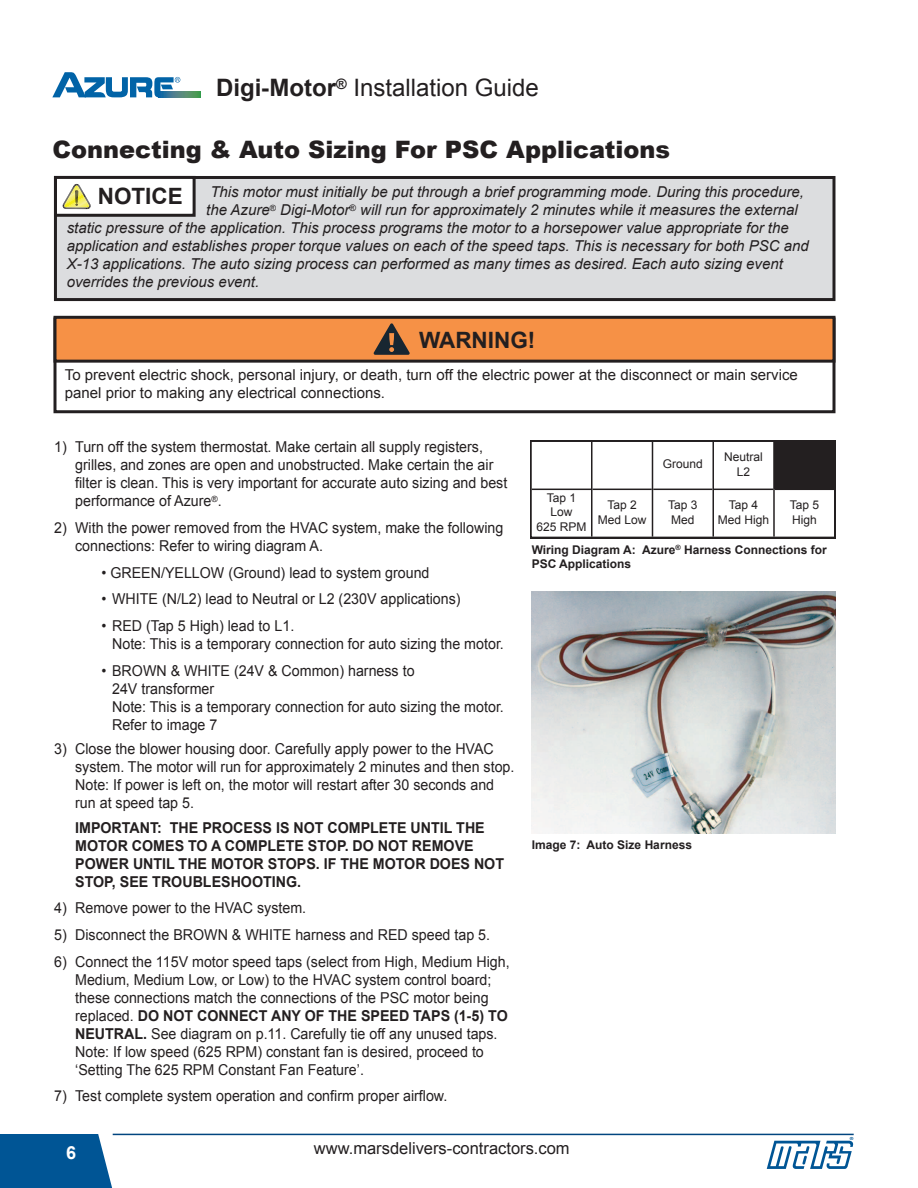
<style>
.page{position:relative;width:918px;height:1188px;background:#fff}
.page>*{position:absolute;margin:0;border:0;box-sizing:border-box;transform-origin:0 0}
.t1{font:900 24px "Arial";color:#231f20}
.t2{font:24px "Arial";color:#231f20}
.t3{font:700 22.5px "Arial";color:#231f20}
.t4{font:700 18px "Arial";color:#fff}
.t5{font:16.5px "Arial";color:#231f20}
.t6{font:15px/18px "Arial";color:#231f20;scale:.95 1}
.t7{font:italic 15px "Arial";color:#231f20}
.t8{font:700 15px/18px "Arial";color:#231f20;scale:.95 1}
.t9{font:15px/18px "Arial";color:#231f20}
.t10{font:700 12px/14.4px "Arial";color:#231f20}
.t11{font:12px/14.4px "Arial";color:#231f20;text-align:center}
.t12{font:700 4.2px "Helvetica Neue";color:#005595;scale:1.1 1}
.s1{font-weight:700}
</style>
<div class="page">
<svg style="left:0;top:1134px;width:119px;height:54px;background:#1d68a1"></svg>
<svg style="left:767px;top:1141px;width:86px;height:28px"></svg>
<hr style="left:113px;top:1134px;width:741px;height:1px;background:#01457f">
<svg style="left:180px;top:92px;width:21px;height:5px"></svg>
<svg style="left:52px;top:72px;width:128px;height:25px"></svg>
<div style="left:55px;top:177px;width:779px;height:123px;background:#dcdddf"></div>
<div style="left:54px;top:176px;width:781px;height:125px;border:3px solid #231f20"></div>
<div style="left:55px;top:177px;width:139px;height:38px;background:#fff"></div>
<div style="left:54px;top:176px;width:142px;height:41px;border:3px solid #231f20"></div>
<svg style="left:63px;top:184px;width:28px;height:25px"></svg>
<div style="left:54px;top:317px;width:782px;height:96px;border:3px solid #231f20"></div>
<div style="left:55px;top:317px;width:779px;height:44px;background:#f69146"></div>
<div style="left:54px;top:316px;width:782px;height:47px;border:3px solid #231f20"></div>
<svg style="left:374px;top:323px;width:36px;height:32px"></svg>
<svg style="left:530px;top:440px;width:305px;height:98px"></svg>
<hr style="left:591px;top:442px;width:1px;height:95px;background:#231f20">
<hr style="left:652px;top:442px;width:1px;height:95px;background:#231f20">
<hr style="left:712px;top:442px;width:2px;height:95px;background:#231f20">
<hr style="left:773px;top:442px;width:2px;height:95px;background:#231f20">
<hr style="left:532px;top:489px;width:59px;height:1px;background:#231f20">
<hr style="left:592px;top:489px;width:60px;height:1px;background:#231f20">
<hr style="left:653px;top:489px;width:59px;height:1px;background:#231f20">
<hr style="left:714px;top:489px;width:59px;height:1px;background:#231f20">
<hr style="left:775px;top:489px;width:59px;height:1px;background:#231f20">
<img style="left:532px;top:591px;width:303px;height:242px">
<h1 class="t2" style="left:216px;top:74px;width:324px"><span class="s1">Digi-Motor</span><sup>®</sup> Installation Guide</h1>
<h1 class="t1" style="left:52px;top:132px;width:619px">Connecting &amp; Auto Sizing For PSC Applications</h1>
<p class="t7" style="left:210px;top:184px;width:595px">This motor must initially be put through a brief programming mode. During this procedure,</p>
<p class="t7" style="left:206px;top:202px;width:593px">the Azure<sup>®</sup> Digi-Motor<sup>®</sup> will run for approximately 2 minutes while it measures the external</p>
<p class="t7" style="left:67px;top:220px;width:723px">static pressure of the application. This process programs the motor to a horsepower value appropriate for the</p>
<p class="t7" style="left:67px;top:238px;width:744px">application and establishes proper torque values on each of the speed taps. This is necessary for both PSC and</p>
<p class="t7" style="left:67px;top:256px;width:718px">X-13 applications. The auto sizing process can performed as many times as desired. Each auto sizing event</p>
<p class="t7" style="left:67px;top:274px;width:194px">overrides the previous event.</p>
<h2 class="t3" style="left:98px;top:184px;width:87px">NOTICE</h2>
<h2 class="t3" style="left:419px;top:328px;width:118px">WARNING!</h2>
<p class="t9" style="left:65px;top:366px;width:735px">To prevent electric shock, personal injury, or death, turn off the electric power at the disconnect or main service panel prior to making any electrical connections.</p>
<p class="t6" style="left:75px;top:438px;width:456px;text-indent:-21px">1) Turn off the system thermostat. Make certain all supply registers, grilles, and zones are open and unobstructed. Make certain the air filter is clean. This is very important for accurate auto sizing and best performance of Azure<sup>®</sup>.</p>
<p class="t6" style="left:75px;top:519px;width:452px;text-indent:-21px">2) With the power removed from the HVAC system, make the following connections: Refer to wiring diagram A.</p>
<p class="t6" style="left:101px;top:564px;width:347px">• GREEN/YELLOW (Ground) lead to system ground</p>
<p class="t6" style="left:101px;top:590px;width:380px">• WHITE (N/L2) lead to Neutral or L2 (230V applications)</p>
<p class="t6" style="left:112px;top:617px;width:414px;text-indent:-11px">• RED (Tap 5 High) lead to L1.<br>Note: This is a temporary connection for auto sizing the motor.</p>
<p class="t6" style="left:112px;top:661px;width:414px;text-indent:-11px">• BROWN &amp; WHITE (24V &amp; Common) harness to<br>24V transformer<br>Note: This is a temporary connection for auto sizing the motor.<br>Refer to image 7</p>
<p class="t6" style="left:75px;top:740px;width:464px;text-indent:-21px">3) Close the blower housing door. Carefully apply power to the HVAC system. The motor will run for approximately 2 minutes and then stop.<br>Note: If power is left on, the motor will restart after 30 seconds and run at speed tap 5.</p>
<p class="t8" style="left:75px;top:818px;width:453px">IMPORTANT: THE PROCESS IS NOT COMPLETE UNTIL THE MOTOR COMES TO A COMPLETE STOP. DO NOT REMOVE POWER UNTIL THE MOTOR STOPS. IF THE MOTOR DOES NOT STOP, SEE TROUBLESHOOTING.</p>
<p class="t6" style="left:54px;top:899px;width:267px">4) Remove power to the HVAC system.</p>
<p class="t6" style="left:54px;top:926px;width:460px">5) Disconnect the BROWN &amp; WHITE harness and RED speed tap 5.</p>
<p class="t6" style="left:75px;top:952px;width:459px;text-indent:-21px">6) Connect the 115V motor speed taps (select from High, Medium High, Medium, Medium Low, or Low) to the HVAC system control board; these connections match the connections of the PSC motor being replaced. <span class="s1">DO NOT CONNECT ANY OF THE SPEED TAPS (1-5) TO NEUTRAL.</span> See diagram on p.11. Carefully tie off any unused taps.<br>Note: If low speed (625 RPM) constant fan is desired, proceed to ‘Setting The 625 RPM Constant Fan Feature’.</p>
<p class="t6" style="left:54px;top:1087px;width:415px">7) Test complete system operation and confirm proper airflow.</p>
<p class="t11" style="left:663px;top:457px;width:42px">Ground</p>
<p class="t11" style="left:724px;top:450px;width:40px">Neutral<br>L2</p>
<p class="t11" style="left:536px;top:491px;width:52px">Tap 1<br>Low<br>625 RPM</p>
<p class="t11" style="left:598px;top:498px;width:50px">Tap 2<br>Med Low</p>
<p class="t11" style="left:668px;top:498px;width:31px;text-align:left">Tap 3<br>Med</p>
<p class="t11" style="left:718px;top:498px;width:53px">Tap 4<br>Med High</p>
<p class="t11" style="left:790px;top:498px;width:31px;text-align:left">Tap 5<br>High</p>
<p class="t10" style="left:532px;top:543px;width:297px">Wiring Diagram A: Azure<sup>®</sup> Harness Connections for<br>PSC Applications</p>
<p class="t10" style="left:532px;top:837px;width:162px">Image 7: Auto Size Harness</p>
<p class="t4" style="left:66px;top:1143px;width:12px">6</p>
<p class="t5" style="left:314px;top:1139px;width:257px">www.marsdelivers-contractors.com</p>
<p class="t12" style="left:850px;top:1137px;width:5px">®</p>
</div>
